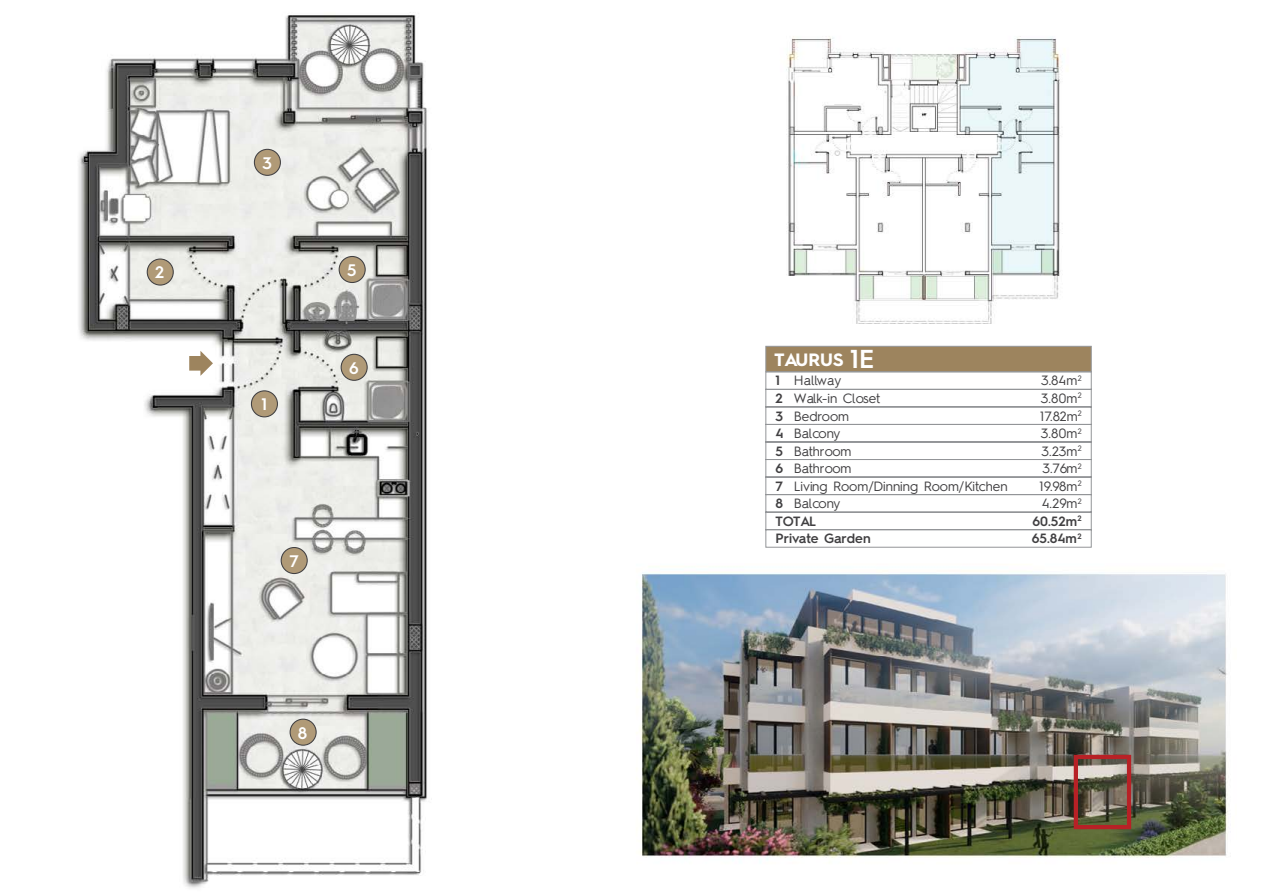
<style>
.page{position:relative;width:1263px;height:893px;background:#fff}
.page>*{position:absolute;margin:0;border:0;box-sizing:border-box;transform-origin:0 0}
.t1{font:700 17.85px "Hurme Geometric Sans 2";color:#fff}
.t2{font:600 16.8px "Hurme Geometric Sans 2";color:#fff}
.t3{font:13.5px/17.5px "Hurme Geometric Sans 2";color:#414042}
.t4{font:600 13.5px/17.5px "Hurme Geometric Sans 2";color:#414042}
.s1{font-weight:600;font-size:26.1px}
.s2{font-weight:600}
</style>
<div class="page">
<img style="left:78px;top:12px;width:1150px;height:876px">
<div style="left:251px;top:391px;width:26px;height:26px;background:#b09a77;border-radius:50%"></div>
<div style="left:251px;top:390px;width:27px;height:27px;border:1px solid #414042;border-radius:50%"></div>
<div style="left:281px;top:547px;width:26px;height:26px;background:#b09a77;border-radius:50%"></div>
<div style="left:281px;top:547px;width:27px;height:27px;border:1px solid #414042;border-radius:50%"></div>
<div style="left:290px;top:719px;width:26px;height:26px;background:#b09a77;border-radius:50%"></div>
<div style="left:290px;top:719px;width:27px;height:27px;border:1px solid #414042;border-radius:50%"></div>
<div style="left:341px;top:354px;width:26px;height:26px;background:#b09a77;border-radius:50%"></div>
<div style="left:341px;top:354px;width:27px;height:27px;border:1px solid #414042;border-radius:50%"></div>
<div style="left:339px;top:256px;width:26px;height:26px;background:#b09a77;border-radius:50%"></div>
<div style="left:339px;top:256px;width:27px;height:27px;border:1px solid #414042;border-radius:50%"></div>
<div style="left:147px;top:259px;width:26px;height:26px;background:#b09a77;border-radius:50%"></div>
<div style="left:147px;top:258px;width:27px;height:28px;border:1px solid #414042;border-radius:50%"></div>
<div style="left:254px;top:149px;width:26px;height:26px;background:#b09a77;border-radius:50%"></div>
<div style="left:254px;top:149px;width:27px;height:27px;border:1px solid #414042;border-radius:50%"></div>
<svg style="left:189px;top:351px;width:24px;height:25px"></svg>
<div style="left:1074px;top:755px;width:57px;height:74px;border:4px solid #b72126"></div>
<div style="left:765px;top:346px;width:327px;height:26px;background:#9d845e;border:1px solid #939598"></div>
<svg style="left:765px;top:371px;width:327px;height:177px"></svg>
<p class="t2" style="left:262px;top:151px;width:11px">3</p>
<p class="t2" style="left:155px;top:261px;width:11px">2</p>
<p class="t2" style="left:347px;top:258px;width:11px">5</p>
<p class="t2" style="left:261px;top:393px;width:7px">1</p>
<p class="t2" style="left:349px;top:356px;width:11px">6</p>
<p class="t2" style="left:289px;top:549px;width:11px">7</p>
<p class="t2" style="left:298px;top:721px;width:11px">8</p>
<h1 class="t1" style="left:775px;top:347px;width:101px">TAURUS <span class="s1">1E</span></h1>
<p class="t3" style="left:794px;top:371px;width:215px">Hallway<br>Walk-in Closet<br>Bedroom<br>Balcony<br>Bathroom<br>Bathroom<br>Living Room/Dinning Room/Kitchen<br>Balcony</p>
<p class="t3" style="left:1032px;top:371px;width:51px;text-align:right">3.84m<sup>2<br></sup>3.80m<sup>2<br></sup>17.82m<sup>2<br></sup>3.80m<sup>2<br></sup>3.23m<sup>2<br></sup>3.76m<sup>2<br></sup>19.98m<sup>2<br></sup>4.29m<sup>2<br></sup><span class="s2">60.52m</span><sup>2<br></sup><span class="s2">65.84m</span><sup>2</sup></p>
<p class="t4" style="left:775px;top:371px;width:97px">1<br>2<br>3<br>4<br>5<br>6<br>7<br>8<br>TOTAL<br>Private Garden</p>
</div>
